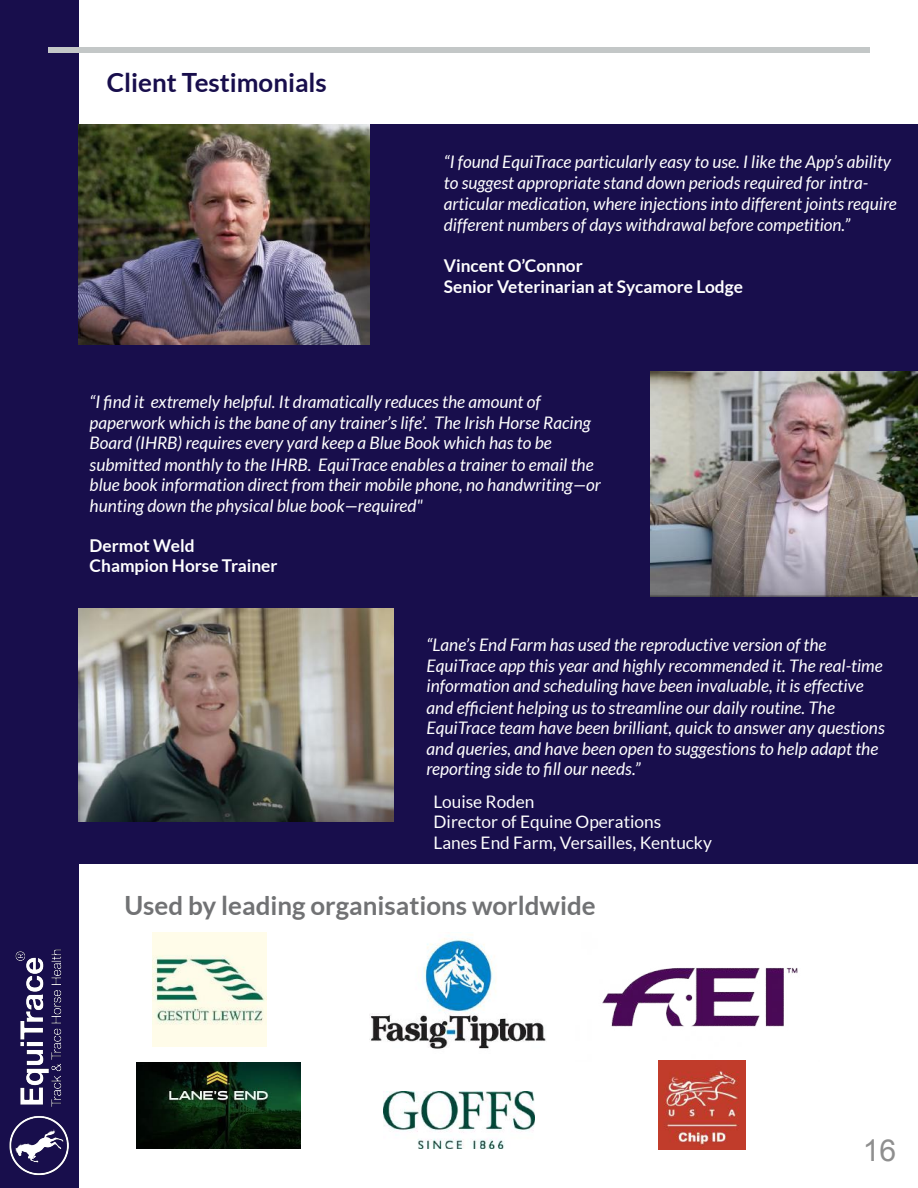
<style>
.page{position:relative;width:918px;height:1188px;background:#fff}
.page>*{position:absolute;margin:0;border:0;box-sizing:border-box;transform-origin:0 0}
.t1{font:30.3px "Arial";color:#8f8f8f}
.t2{font:700 25.95px "Lato";color:#717274}
.t3{font:700 25.95px "Lato";color:#180e4c}
.t4{font:italic 17.25px/20.7px "Lato";color:#fff}
.t5{font:700 17.25px/20.5px "Lato";color:#fff}
.t6{font:17.25px/20.5px "Lato";color:#fff}
</style>
<div class="page">
<div style="left:79px;top:124px;width:839px;height:740px;background:#180e4c"></div>
<div style="left:0;top:0;width:79px;height:1188px;background:#180e4c"></div>
<div style="left:49px;top:47px;width:200px;height:5px;background:#c3c7c7"></div>
<div style="left:249px;top:47px;width:200px;height:5px;background:#c3c7c7"></div>
<div style="left:449px;top:47px;width:200px;height:5px;background:#c3c7c7"></div>
<div style="left:649px;top:47px;width:200px;height:5px;background:#c3c7c7"></div>
<div style="left:849px;top:47px;width:20px;height:5px;background:#c3c7c7"></div>
<img style="left:9px;top:949px;width:60px;height:227px">
<img style="left:79px;top:124px;width:290px;height:221px">
<img style="left:79px;top:608px;width:314px;height:214px">
<img style="left:650px;top:372px;width:268px;height:224px">
<img style="left:136px;top:1063px;width:164px;height:85px">
<img style="left:152px;top:932px;width:115px;height:115px">
<img style="left:658px;top:1062px;width:88px;height:87px">
<img style="left:369px;top:934px;width:177px;height:115px">
<img style="left:383px;top:1092px;width:151px;height:56px">
<img style="left:602px;top:968px;width:196px;height:94px">
<h2 class="t3" style="left:107px;top:67px;width:222px">Client Testimonials</h2>
<p class="t4" style="left:444px;top:152px;width:454px">“I found EquiTrace particularly easy to use. I like the App’s ability to suggest appropriate stand down periods required for intra&shy;articular medication, where injections into different joints require different numbers of days withdrawal before competition.”</p>
<p class="t5" style="left:444px;top:256px;width:301px">Vincent O’Connor<br>Senior Veterinarian at Sycamore Lodge</p>
<p class="t4" style="left:90px;top:392px;width:513px">“I find it extremely helpful. It dramatically reduces the amount of paperwork which is the bane of any trainer’s life’. The Irish Horse Racing Board (IHRB) requires every yard keep a Blue Book which has to be submitted monthly to the IHRB. EquiTrace enables a trainer to email the blue book information direct from their mobile phone, no handwriting—or hunting down the physical blue book—required"</p>
<p class="t5" style="left:90px;top:535px;width:189px">Dermot Weld<br>Champion Horse Trainer</p>
<p class="t4" style="left:427px;top:635px;width:460px">“Lane’s End Farm has used the reproductive version of the EquiTrace app this year and highly recommended it. The real-time information and scheduling have been invaluable, it is effective and efficient helping us to streamline our daily routine. The EquiTrace team have been brilliant, quick to answer any questions and queries, and have been open to suggestions to help adapt the reporting side to fi ll our needs.”</p>
<p class="t6" style="left:434px;top:791px;width:280px">Louise Roden<br>Director of Equine Operations<br>Lanes End Farm, Versailles, Kentucky</p>
<h2 class="t2" style="left:124px;top:890px;width:473px">Used by leading organisations worldwide</h2>
<h1 class="t1" style="left:863px;top:1134px;width:35px">16</h1>
</div>
